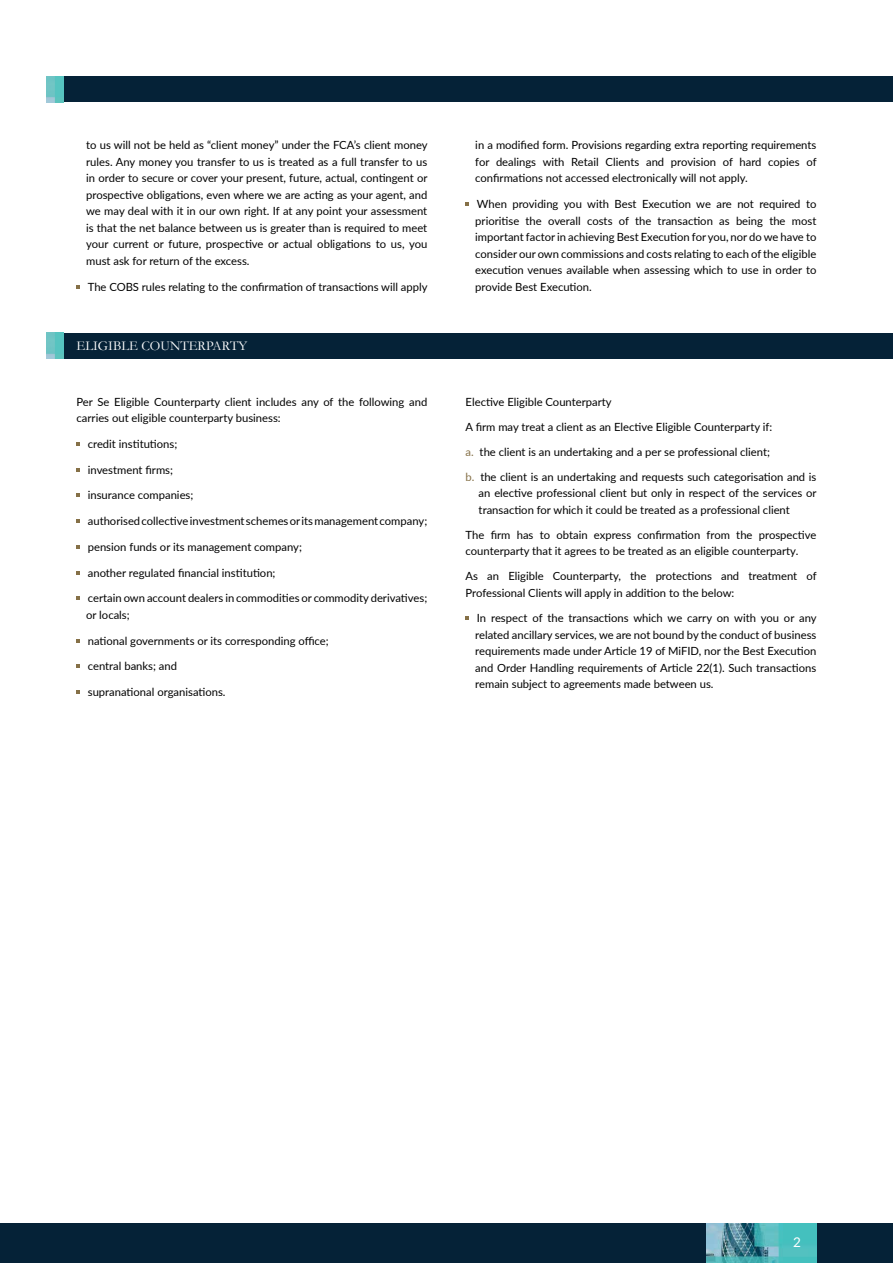
<style>
.page{position:relative;width:893px;height:1263px;background:#fff}
.page>*{position:absolute;margin:0;border:0;box-sizing:border-box;transform-origin:0 0}
.t1{font:13.5px "Garamond";color:#fff}
.t2{font:13.5px "Lato";color:#fff}
.t3{font:11.25px/16.5px "Lato";color:#000;text-align:justify}
.s1{color:#857047}
</style>
<div class="page">
<div style="left:0;top:1224px;width:893px;height:39px;background:#052237"></div>
<img style="left:707px;top:1224px;width:109px;height:39px">
<div style="left:64px;top:77px;width:829px;height:25px;background:#052237"></div>
<div style="left:64px;top:333px;width:829px;height:25px;background:#052237"></div>
<img style="left:47px;top:77px;width:17px;height:25px">
<img style="left:47px;top:333px;width:17px;height:25px">
<svg style="left:466px;top:202px;width:3px;height:4px"></svg>
<svg style="left:77px;top:442px;width:3px;height:4px"></svg>
<svg style="left:77px;top:493px;width:3px;height:4px"></svg>
<svg style="left:77px;top:519px;width:3px;height:4px"></svg>
<svg style="left:77px;top:545px;width:3px;height:4px"></svg>
<svg style="left:77px;top:596px;width:3px;height:4px"></svg>
<svg style="left:77px;top:664px;width:3px;height:4px"></svg>
<svg style="left:77px;top:690px;width:3px;height:4px"></svg>
<svg style="left:466px;top:616px;width:3px;height:4px"></svg>
<p class="t3" style="left:86px;top:137px;width:343px">to us will not be held as “client money” under the FCA’s client money rules. Any money you transfer to us is treated as a full transfer to us in order to secure or cover your present, future, actual, contingent or prospective obligations, even where we are acting as your agent, and we may deal with it in our own right. If at any point your assessment is that the net balance between us is greater than is required to meet your current or future, prospective or actual obligations to us, you must ask for return of the excess.</p>
<p class="t3" style="left:88px;top:278px;width:341px">The COBS rules relating to the confirmation of transactions will apply</p>
<p class="t1" style="left:77px;top:338px;width:172px">ELIGIBLE COUNTERPARTY</p>
<p class="t3" style="left:77px;top:393px;width:352px">Per Se Eligible Counterparty client includes any of the following and carries out eligible counterparty business:</p>
<p class="t3" style="left:88px;top:435px;width:91px">credit institutions;</p>
<p class="t3" style="left:88px;top:461px;width:87px">investment firms;</p>
<p class="t3" style="left:88px;top:487px;width:107px">insurance companies;</p>
<p class="t3" style="left:88px;top:512px;width:341px">authorised collective investment schemes or its management company;</p>
<p class="t3" style="left:88px;top:538px;width:216px">pension funds or its management company;</p>
<p class="t3" style="left:88px;top:564px;width:189px">another regulated financial institution;</p>
<p class="t3" style="left:86px;top:590px;width:343px">certain own account dealers in commodities or commodity derivatives; or locals;</p>
<p class="t3" style="left:88px;top:632px;width:242px">national governments or its corresponding office;</p>
<p class="t3" style="left:88px;top:658px;width:91px">central banks; and</p>
<p class="t3" style="left:88px;top:683px;width:139px">supranational organisations.</p>
<p class="t3" style="left:475px;top:137px;width:343px">in a modified form. Provisions regarding extra reporting requirements for dealings with Retail Clients and provision of hard copies of confirmations not accessed electronically will not apply.</p>
<p class="t3" style="left:475px;top:195px;width:343px">When providing you with Best Execution we are not required to prioritise the overall costs of the transaction as being the most important factor in achieving Best Execution for you, nor do we have to consider our own commissions and costs relating to each of the eligible execution venues available when assessing which to use in order to provide Best Execution.</p>
<p class="t3" style="left:466px;top:393px;width:148px">Elective Eligible Counterparty</p>
<p class="t3" style="left:466px;top:418px;width:308px">A firm may treat a client as an Elective Eligible Counterparty if:</p>
<p class="t3" style="left:466px;top:443px;width:306px"><span class="s1">a.</span> the client is an undertaking and a per se professional client;</p>
<p class="t3" style="left:479px;top:468px;width:339px;text-indent:-13px"><span class="s1">b.</span> the client is an undertaking and requests such categorisation and is an elective professional client but only in respect of the services or transaction for which it could be treated as a professional client</p>
<p class="t3" style="left:466px;top:526px;width:352px">The firm has to obtain express confirmation from the prospective counterparty that it agrees to be treated as an eligible counterparty.</p>
<p class="t3" style="left:466px;top:567px;width:352px">As an Eligible Counterparty, the protections and treatment of<br>Professional Clients will apply in addition to the below:</p>
<p class="t3" style="left:475px;top:610px;width:343px">In respect of the transactions which we carry on with you or any related ancillary services, we are not bound by the conduct of business requirements made under Article 19 of MiFID, nor the Best Execution and Order Handling requirements of Article 22(1). Such transactions remain subject to agreements made between us.</p>
<p class="t2" style="left:793px;top:1232px;width:9px">2</p>
</div>
